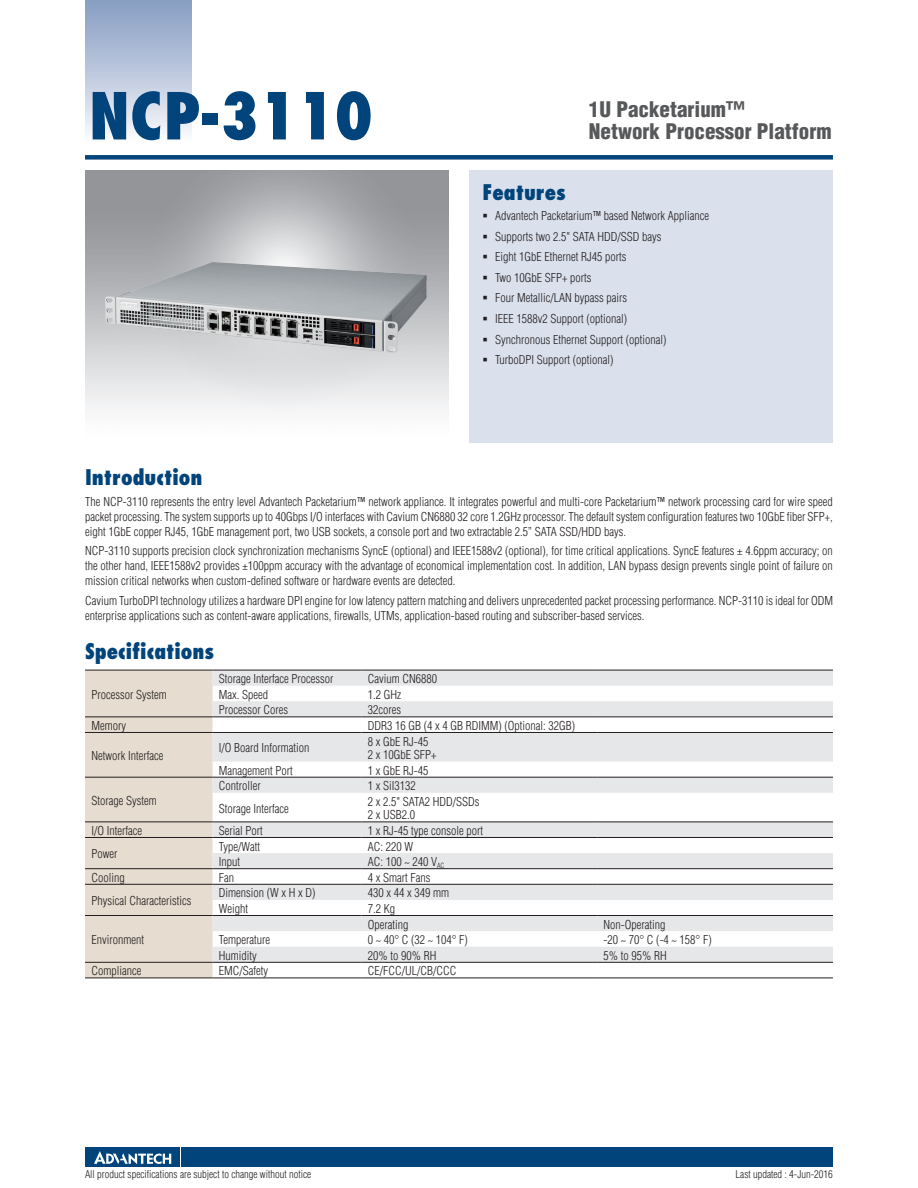
<style>
.page{position:relative;width:918px;height:1188px;background:#fff}
.page>*{position:absolute;margin:0;border:0;box-sizing:border-box;transform-origin:0 0}
.DS_Model_Name_1P{font:800 condensed 63px "Futura";color:#00447b}
.DS_Headline-1P{font:900 condensed 21px "Helvetica";color:#57585a}
.DS_Paragraph_Header{font:800 condensed 21px "Futura";color:#00447b}
.DS_Body_Text{font:300 condensed 12px/15px "Helvetica";color:#231f20;text-align:justify}
.DS_Tab-data{font:300 condensed 12px "Helvetica";color:#231f20}
.t1{font:300 condensed 10.5px "Helvetica";color:#231f20}
</style>
<div class="page">
<div style="left:85px;top:155px;width:748px;height:5px;background:#00447b"></div>
<div style="left:182px;top:1147px;width:651px;height:20px;background:#00447b"></div>
<div style="left:85px;top:1147px;width:95px;height:20px;background:#00447b"></div>
<svg style="left:94px;top:1151px;width:77px;height:13px"></svg>
<div style="left:85px;top:0;width:106px;height:143px;background:linear-gradient(to bottom,#849bc1,#f9fafc)"></div>
<div style="left:470px;top:170px;width:363px;height:272px;background:#dae1ed"></div>
<div style="left:85px;top:671px;width:128px;height:307px;background:#e6dccf"></div>
<svg style="left:213px;top:671px;width:620px;height:291px;fill:#e6e7e9"></svg>
<hr style="left:85px;top:670px;width:128px;height:1px;background:#231f20">
<hr style="left:213px;top:670px;width:148px;height:1px;background:#231f20">
<hr style="left:361px;top:670px;width:236px;height:1px;background:#231f20">
<hr style="left:597px;top:670px;width:236px;height:1px;background:#231f20">
<hr style="left:85px;top:716px;width:128px;height:1px;background:#231f20">
<hr style="left:213px;top:716px;width:148px;height:1px;background:#231f20">
<hr style="left:361px;top:716px;width:236px;height:1px;background:#231f20">
<hr style="left:597px;top:716px;width:236px;height:1px;background:#231f20">
<hr style="left:85px;top:732px;width:128px;height:1px;background:#231f20">
<hr style="left:213px;top:732px;width:148px;height:1px;background:#231f20">
<hr style="left:361px;top:732px;width:236px;height:1px;background:#231f20">
<hr style="left:597px;top:732px;width:236px;height:1px;background:#231f20">
<hr style="left:85px;top:777px;width:128px;height:1px;background:#231f20">
<hr style="left:85px;top:822px;width:128px;height:1px;background:#231f20">
<hr style="left:213px;top:777px;width:148px;height:1px;background:#231f20">
<hr style="left:361px;top:777px;width:236px;height:1px;background:#231f20">
<hr style="left:597px;top:777px;width:236px;height:1px;background:#231f20">
<hr style="left:213px;top:822px;width:148px;height:1px;background:#231f20">
<hr style="left:361px;top:822px;width:236px;height:1px;background:#231f20">
<hr style="left:597px;top:822px;width:236px;height:1px;background:#231f20">
<hr style="left:85px;top:837px;width:128px;height:1px;background:#231f20">
<hr style="left:85px;top:868px;width:128px;height:1px;background:#231f20">
<hr style="left:213px;top:837px;width:148px;height:1px;background:#231f20">
<hr style="left:361px;top:837px;width:236px;height:1px;background:#231f20">
<hr style="left:597px;top:837px;width:236px;height:1px;background:#231f20">
<hr style="left:213px;top:868px;width:148px;height:1px;background:#231f20">
<hr style="left:361px;top:868px;width:236px;height:1px;background:#231f20">
<hr style="left:597px;top:868px;width:236px;height:1px;background:#231f20">
<hr style="left:85px;top:884px;width:128px;height:1px;background:#231f20">
<hr style="left:85px;top:915px;width:128px;height:1px;background:#231f20">
<hr style="left:213px;top:884px;width:148px;height:1px;background:#231f20">
<hr style="left:361px;top:884px;width:236px;height:1px;background:#231f20">
<hr style="left:597px;top:884px;width:236px;height:1px;background:#231f20">
<hr style="left:213px;top:915px;width:148px;height:1px;background:#231f20">
<hr style="left:361px;top:915px;width:236px;height:1px;background:#231f20">
<hr style="left:597px;top:915px;width:236px;height:1px;background:#231f20">
<hr style="left:85px;top:962px;width:128px;height:1px;background:#231f20">
<hr style="left:213px;top:962px;width:148px;height:1px;background:#231f20">
<hr style="left:361px;top:962px;width:236px;height:1px;background:#231f20">
<hr style="left:597px;top:962px;width:236px;height:1px;background:#231f20">
<hr style="left:85px;top:978px;width:128px;height:1px;background:#231f20">
<hr style="left:213px;top:978px;width:148px;height:1px;background:#231f20">
<hr style="left:361px;top:978px;width:236px;height:1px;background:#231f20">
<hr style="left:597px;top:978px;width:236px;height:1px;background:#231f20">
<img style="left:105px;top:262px;width:322px;height:91px">
<p class="DS_Model_Name_1P" style="left:89px;top:76px;width:285px">NCP-3110</p>
<h2 class="DS_Paragraph_Header" style="left:482px;top:178px;width:85px">Features</h2>
<p class="DS_Headline-1P" style="left:589px;top:96px;width:157px">1U Packetarium™</p>
<p class="DS_Headline-1P" style="left:589px;top:119px;width:244px">Network Processor Platform</p>
<p class="DS_Body_Text" style="left:495px;top:208px;width:215px">Advantech Packetarium™ based Network Appliance</p>
<p class="DS_Body_Text" style="left:495px;top:229px;width:168px">Supports two 2.5" SATA HDD/SSD bays</p>
<p class="DS_Body_Text" style="left:495px;top:249px;width:133px">Eight 1GbE Ethernet RJ45 ports</p>
<p class="DS_Body_Text" style="left:495px;top:270px;width:98px">Two 10GbE SFP+ ports</p>
<p class="DS_Body_Text" style="left:495px;top:291px;width:133px">Four Metallic/LAN bypass pairs</p>
<p class="DS_Body_Text" style="left:495px;top:311px;width:133px">IEEE 1588v2 Support (optional)</p>
<p class="DS_Body_Text" style="left:495px;top:332px;width:173px">Synchronous Ethernet Support (optional)</p>
<p class="DS_Body_Text" style="left:495px;top:352px;width:120px">TurboDPI Support (optional)</p>
<p class="DS_Paragraph_Header" style="left:85px;top:463px;width:119px">Introduction</p>
<p class="DS_Body_Text" style="left:85px;top:494px;width:749px">The NCP-3110 represents the entry level Advantech Packetarium™ network appliance. It integrates powerful and multi-core Packetarium™ network processing card for wire speed packet processing. The system supports up to 40Gbps I/O interfaces with Cavium CN6880 32 core 1.2GHz processor. The default system configuration features two 10GbE fiber SFP+, eight 1GbE copper RJ45, 1GbE management port, two USB sockets, a console port and two extractable 2.5” SATA SSD/HDD bays.</p>
<p class="DS_Body_Text" style="left:85px;top:543px;width:749px">NCP-3110 supports precision clock synchronization mechanisms SyncE (optional) and IEEE1588v2 (optional), for time critical applications. SyncE features ± 4.6ppm accuracy; on the other hand, IEEE1588v2 provides ±100ppm accuracy with the advantage of economical implementation cost. In addition, LAN bypass design prevents single point of failure on mission critical networks when custom-defined software or hardware events are detected.</p>
<p class="DS_Body_Text" style="left:85px;top:593px;width:749px">Cavium TurboDPI technology utilizes a hardware DPI engine for low latency pattern matching and delivers unprecedented packet processing performance. NCP-3110 is ideal for ODM enterprise applications such as content-aware applications, firewalls, UTMs, application-based routing and subscriber-based services.</p>
<p class="DS_Paragraph_Header" style="left:85px;top:638px;width:131px">Specifications</p>
<p class="DS_Tab-data" style="left:91px;top:687px;width:77px">Processor System</p>
<p class="DS_Tab-data" style="left:219px;top:672px;width:116px">Storage Interface Processor</p>
<p class="DS_Tab-data" style="left:368px;top:672px;width:71px">Cavium CN6880</p>
<p class="DS_Tab-data" style="left:219px;top:687px;width:51px">Max. Speed</p>
<p class="DS_Tab-data" style="left:368px;top:687px;width:35px">1.2 GHz</p>
<p class="DS_Tab-data" style="left:219px;top:703px;width:71px">Processor Cores</p>
<p class="DS_Tab-data" style="left:368px;top:703px;width:35px">32cores</p>
<p class="DS_Tab-data" style="left:91px;top:719px;width:36px">Memory</p>
<p class="DS_Tab-data" style="left:368px;top:719px;width:209px">DDR3 16 GB (4 x 4 GB RDIMM) (Optional: 32GB)</p>
<p class="DS_Tab-data" style="left:91px;top:749px;width:73px">Network Interface</p>
<p class="DS_Tab-data" style="left:368px;top:734px;width:62px">8 x GbE RJ-45</p>
<p class="DS_Tab-data" style="left:368px;top:748px;width:70px">2 x 10GbE SFP+</p>
<p class="DS_Tab-data" style="left:219px;top:741px;width:92px">I/O Board Information</p>
<p class="DS_Tab-data" style="left:91px;top:793px;width:67px">Storage System</p>
<p class="DS_Tab-data" style="left:219px;top:763px;width:75px">Management Port</p>
<p class="DS_Tab-data" style="left:368px;top:763px;width:62px">1 x GbE RJ-45</p>
<p class="DS_Tab-data" style="left:219px;top:779px;width:43px">Controller</p>
<p class="DS_Tab-data" style="left:368px;top:779px;width:49px">1 x SiI3132</p>
<p class="DS_Tab-data" style="left:219px;top:801px;width:71px">Storage Interface</p>
<p class="DS_Tab-data" style="left:368px;top:795px;width:113px">2 x 2.5" SATA2 HDD/SSDs</p>
<p class="DS_Tab-data" style="left:368px;top:808px;width:49px">2 x USB2.0</p>
<p class="DS_Tab-data" style="left:91px;top:824px;width:52px">I/O Interface</p>
<p class="DS_Tab-data" style="left:219px;top:824px;width:45px">Serial Port</p>
<p class="DS_Tab-data" style="left:368px;top:824px;width:117px">1 x RJ-45 type console port</p>
<p class="DS_Tab-data" style="left:91px;top:847px;width:28px">Power</p>
<p class="DS_Tab-data" style="left:219px;top:839px;width:43px">Type/Watt</p>
<p class="DS_Tab-data" style="left:368px;top:839px;width:47px">AC: 220 W</p>
<p class="DS_Tab-data" style="left:219px;top:855px;width:23px">Input</p>
<p class="DS_Tab-data" style="left:368px;top:855px;width:78px">AC: 100 ~ 240 V<sub>AC</sub></p>
<p class="DS_Tab-data" style="left:91px;top:870px;width:35px">Cooling</p>
<p class="DS_Tab-data" style="left:219px;top:870px;width:17px">Fan</p>
<p class="DS_Tab-data" style="left:368px;top:870px;width:64px">4 x Smart Fans</p>
<p class="DS_Tab-data" style="left:91px;top:894px;width:101px">Physical Characteristics</p>
<p class="DS_Tab-data" style="left:219px;top:886px;width:98px">Dimension (W x H x D)</p>
<p class="DS_Tab-data" style="left:368px;top:886px;width:83px">430 x 44 x 349 mm</p>
<p class="DS_Tab-data" style="left:219px;top:902px;width:31px">Weight</p>
<p class="DS_Tab-data" style="left:368px;top:902px;width:29px">7.2 Kg</p>
<p class="DS_Tab-data" style="left:91px;top:933px;width:54px">Environment</p>
<p class="DS_Tab-data" style="left:368px;top:917px;width:42px">Operating</p>
<p class="DS_Tab-data" style="left:604px;top:917px;width:63px">Non-Operating</p>
<p class="DS_Tab-data" style="left:219px;top:933px;width:53px">Temperature</p>
<p class="DS_Tab-data" style="left:368px;top:933px;width:102px">0 ~ 40° C (32 ~ 104° F)</p>
<p class="DS_Tab-data" style="left:604px;top:933px;width:110px">-20 ~ 70° C (-4 ~ 158° F)</p>
<p class="DS_Tab-data" style="left:219px;top:948px;width:39px">Humidity</p>
<p class="DS_Tab-data" style="left:368px;top:948px;width:70px">20% to 90% RH</p>
<p class="DS_Tab-data" style="left:604px;top:948px;width:65px">5% to 95% RH</p>
<p class="DS_Tab-data" style="left:91px;top:964px;width:51px">Compliance</p>
<p class="DS_Tab-data" style="left:219px;top:964px;width:51px">EMC/Safety</p>
<p class="DS_Tab-data" style="left:368px;top:964px;width:90px">CE/FCC/UL/CB/CCC</p>
<p class="t1" style="left:85px;top:1168px;width:228px">All product specifications are subject to change without notice</p>
<p class="t1" style="left:736px;top:1168px;width:99px">Last updated : 4-Jun-2016</p>
</div>
